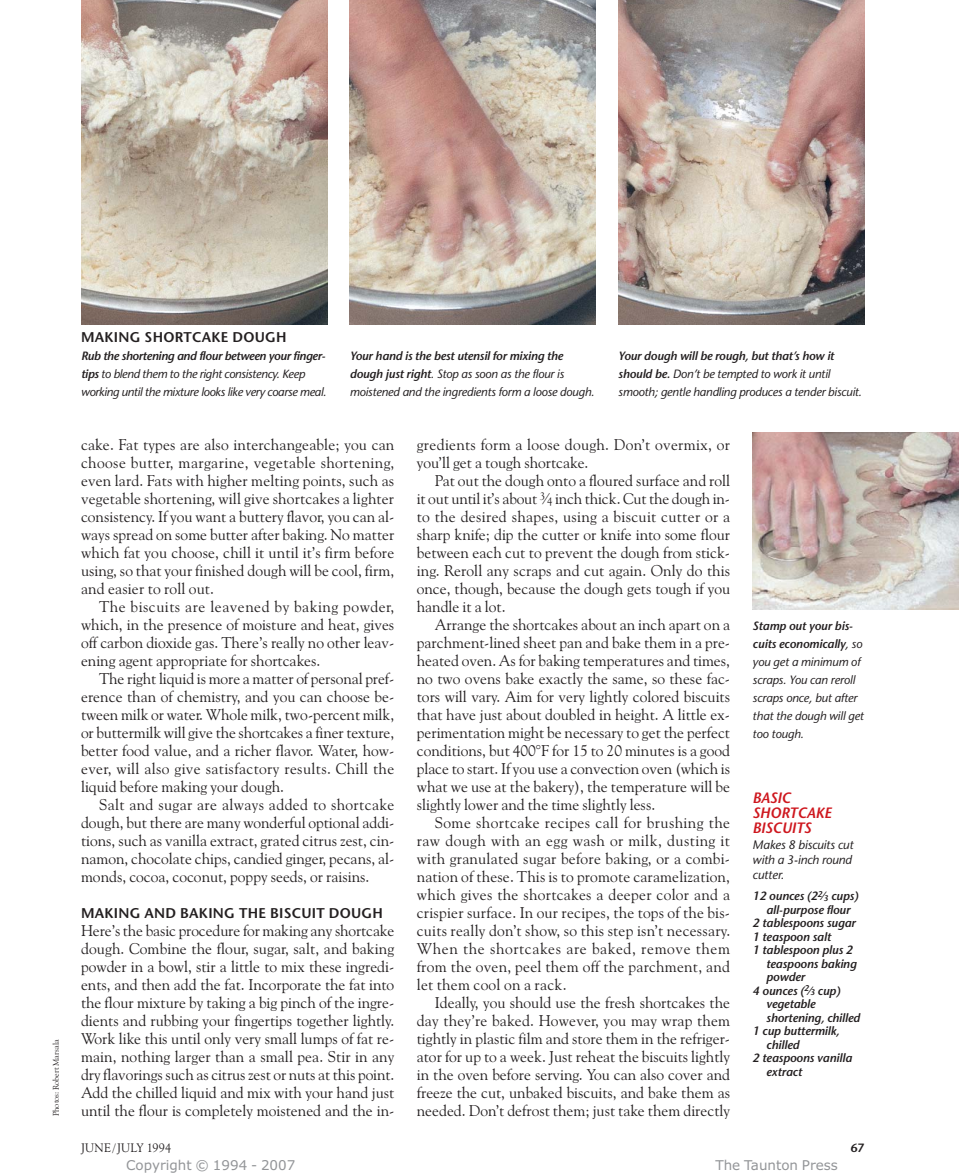
<style>
.page{position:relative;width:959px;height:1175px;background:#fff}
.page>*{position:absolute;margin:0;border:0;box-sizing:border-box;transform-origin:0 0}
.t1{font:15.6px/18px "Goudy Old Style BT";color:#231f20;text-align:justify}
.t2{font:15.6px/18px "Goudy Old Style BT";letter-spacing:.02em;color:#231f20}
.t3{font:italic 600 15px/15px "Stone Sans";letter-spacing:-.01em;color:#ce171e}
.t4{font:600 14.1px "Stone Sans";letter-spacing:.015em;color:#231f20}
.t5{font:13.5px "Verdana";color:#939598}
.t6{font:italic 12.3px/15.3px "Stone Sans";letter-spacing:-.01em;color:#231f20}
.t7{font:12.3px "Goudy Old Style BT";letter-spacing:.025em;color:#231f20}
.t8{font:italic 12px/18px "Stone Sans";letter-spacing:-.015em;color:#231f20}
.t9{font:italic 600 12px "Stone Sans";letter-spacing:-.01em;color:#231f20}
.t10{font:600 12px "Stone Sans";color:#231f20}
.t11{font:8.25px "Goudy Old Style BT";color:#231f20}
.s1{font-weight:600}
.s2{font-size:10.95px}
.s3{font-size:8.4px}
</style>
<div class="page">
<img style="left:81px;top:0;width:246px;height:324px">
<img style="left:350px;top:0;width:245px;height:324px">
<img style="left:618px;top:0;width:246px;height:324px">
<img style="left:752px;top:432px;width:206px;height:177px">
<p class="t11" style="left:52px;top:1116px;width:78px;rotate:-90deg">Photos: Robert Marsala</p>
<p class="t4" style="left:81px;top:332px;width:207px">MAKING SHORTCAKE DOUGH</p>
<p class="t8" style="left:81px;top:348px;width:247px"><span class="s1">Rub the shortening and flour between your finger&shy;tips</span> to blend them to the right consistency. Keep working until the mixture looks like very coarse meal.</p>
<p class="t8" style="left:350px;top:348px;width:246px"><span class="s1">Your hand is the best utensil for mixing the dough just right</span>. Stop as soon as the flour is moistened and the ingredients form a loose dough.</p>
<p class="t8" style="left:618px;top:348px;width:245px"><span class="s1">Your dough will be rough, but that’s how it should be.</span> Don’t be tempted to work it until smooth; gentle handling produces a tender biscuit.</p>
<p class="t1" style="left:81px;top:437px;width:315px">cake. Fat types are also interchangeable; you can choose butter, margarine, vegetable shortening, even lard. Fats with higher melting points, such as vegetable shortening, will give shortcakes a lighter consistency. If you want a buttery flavor, you can al&shy;ways spread on some butter after baking. No matter which fat you choose, chill it until it’s firm before using, so that your finished dough will be cool, firm, and easier to roll out.</p>
<p class="t1" style="left:81px;top:599px;width:315px;text-indent:18px">The biscuits are leavened by baking powder, which, in the presence of moisture and heat, gives off carbon dioxide gas. There’s really no other leav&shy;ening agent appropriate for shortcakes.</p>
<p class="t1" style="left:81px;top:671px;width:315px;text-indent:18px">The right liquid is more a matter of personal pref&shy;erence than of chemistry, and you can choose be&shy;tween milk or water. Whole milk, two-percent milk, or buttermilk will give the shortcakes a finer texture, better food value, and a richer flavor. Water, how&shy;ever, will also give satisfactory results. Chill the liquid before making your dough.</p>
<p class="t1" style="left:81px;top:797px;width:315px;text-indent:18px">Salt and sugar are always added to shortcake dough, but there are many wonderful optional addi&shy;tions, such as vanilla extract, grated citrus zest, cin&shy;namon, chocolate chips, candied ginger, pecans, al&shy;monds, cocoa, coconut, poppy seeds, or raisins.</p>
<p class="t4" style="left:81px;top:908px;width:303px">MAKING AND BAKING THE BISCUIT DOUGH</p>
<p class="t1" style="left:81px;top:923px;width:315px">Here’s the basic procedure for making any shortcake dough. Combine the flour, sugar, salt, and baking powder in a bowl, stir a little to mix these ingredi&shy;ents, and then add the fat. Incorporate the fat into the flour mixture by taking a big pinch of the ingre&shy;dients and rubbing your fingertips together lightly.<br>Work like this until only very small lumps of fat re&shy;main, nothing larger than a small pea. Stir in any dry flavorings such as citrus zest or nuts at this point.<br>Add the chilled liquid and mix with your hand just until the flour is completely moistened and the in-</p>
<p class="t2" style="left:417px;top:437px;width:315px">gredients form a loose dough. Don’t overmix, or you’ll get a tough shortcake.</p>
<p class="t1" style="left:417px;top:473px;width:315px;text-indent:18px">Pat out the dough onto a floured surface and roll it out until it’s about <sup>3</sup>⁄<span class="s2">4</span> inch thick. Cut the dough in&shy;to the desired shapes, using a biscuit cutter or a sharp knife; dip the cutter or knife into some flour between each cut to prevent the dough from stick&shy;ing. Reroll any scraps and cut again. Only do this once, though, because the dough gets tough if you handle it a lot.</p>
<p class="t1" style="left:417px;top:617px;width:315px;text-indent:18px">Arrange the shortcakes about an inch apart on a parchment-lined sheet pan and bake them in a pre&shy;heated oven. As for baking temperatures and times, no two ovens bake exactly the same, so these fac&shy;tors will vary. Aim for very lightly colored biscuits that have just about doubled in height. A little ex&shy;perimentation might be necessary to get the perfect conditions, but 400°F for 15 to 20 minutes is a good place to start. If you use a convection oven (which is what we use at the bakery), the temperature will be slightly lower and the time slightly less.</p>
<p class="t1" style="left:417px;top:815px;width:315px;text-indent:18px">Some shortcake recipes call for brushing the raw dough with an egg wash or milk, dusting it with granulated sugar before baking, or a combi&shy;nation of these. This is to promote caramelization, which gives the shortcakes a deeper color and a crispier surface. In our recipes, the tops of the bis&shy;cuits really don’t show, so this step isn’t necessary.<br>When the shortcakes are baked, remove them from the oven, peel them off the parchment, and let them cool on a rack.</p>
<p class="t1" style="left:417px;top:995px;width:315px;text-indent:18px">Ideally, you should use the fresh shortcakes the day they’re baked. However, you may wrap them tightly in plastic film and store them in the refriger&shy;ator for up to a week. Just reheat the biscuits lightly in the oven before serving. You can also cover and freeze the cut, unbaked biscuits, and bake them as needed. Don’t defrost them; just take them directly</p>
<p class="t8" style="left:752px;top:618px;width:113px"><span class="s1">Stamp out your bis&shy;cuits economically</span>, so you get a minimum of scraps. You can reroll scraps once, but after that the dough will get too tough.</p>
<p class="t3" style="left:752px;top:792px;width:81px">BASIC<br>SHORTCAKE<br>BISCUITS</p>
<p class="t6" style="left:752px;top:838px;width:102px">Makes 8 biscuits cut with a 3-inch round cutter.</p>
<p class="t9" style="left:752px;top:891px;width:107px">12 ounces (2<sup>2</sup>⁄<span class="s3">3</span> cups)</p>
<p class="t9" style="left:766px;top:905px;width:86px">all-purpose flour</p>
<p class="t9" style="left:752px;top:918px;width:105px">2 tablespoons sugar</p>
<p class="t9" style="left:752px;top:932px;width:80px">1 teaspoon salt</p>
<p class="t9" style="left:752px;top:945px;width:101px">1 tablespoon plus 2</p>
<p class="t9" style="left:766px;top:959px;width:92px">teaspoons baking</p>
<p class="t9" style="left:766px;top:972px;width:40px">powder</p>
<p class="t9" style="left:752px;top:986px;width:89px">4 ounces (<sup>2</sup>⁄<span class="s3">3</span> cup)</p>
<p class="t9" style="left:766px;top:999px;width:51px">vegetable</p>
<p class="t9" style="left:766px;top:1013px;width:96px">shortening, chilled</p>
<p class="t9" style="left:752px;top:1026px;width:88px">1 cup buttermilk,</p>
<p class="t9" style="left:766px;top:1040px;width:35px">chilled</p>
<p class="t9" style="left:752px;top:1053px;width:101px">2 teaspoons vanilla</p>
<p class="t9" style="left:766px;top:1067px;width:37px">extract</p>
<p class="t7" style="left:81px;top:1142px;width:92px">JUNE/JULY 1994</p>
<p class="t10" style="left:850px;top:1143px;width:15px">67</p>
<p class="t5" style="left:126px;top:1160px;width:171px">Copyright © 1994 - 2007</p>
<p class="t5" style="left:715px;top:1160px;width:124px">The Taunton Press</p>
</div>
